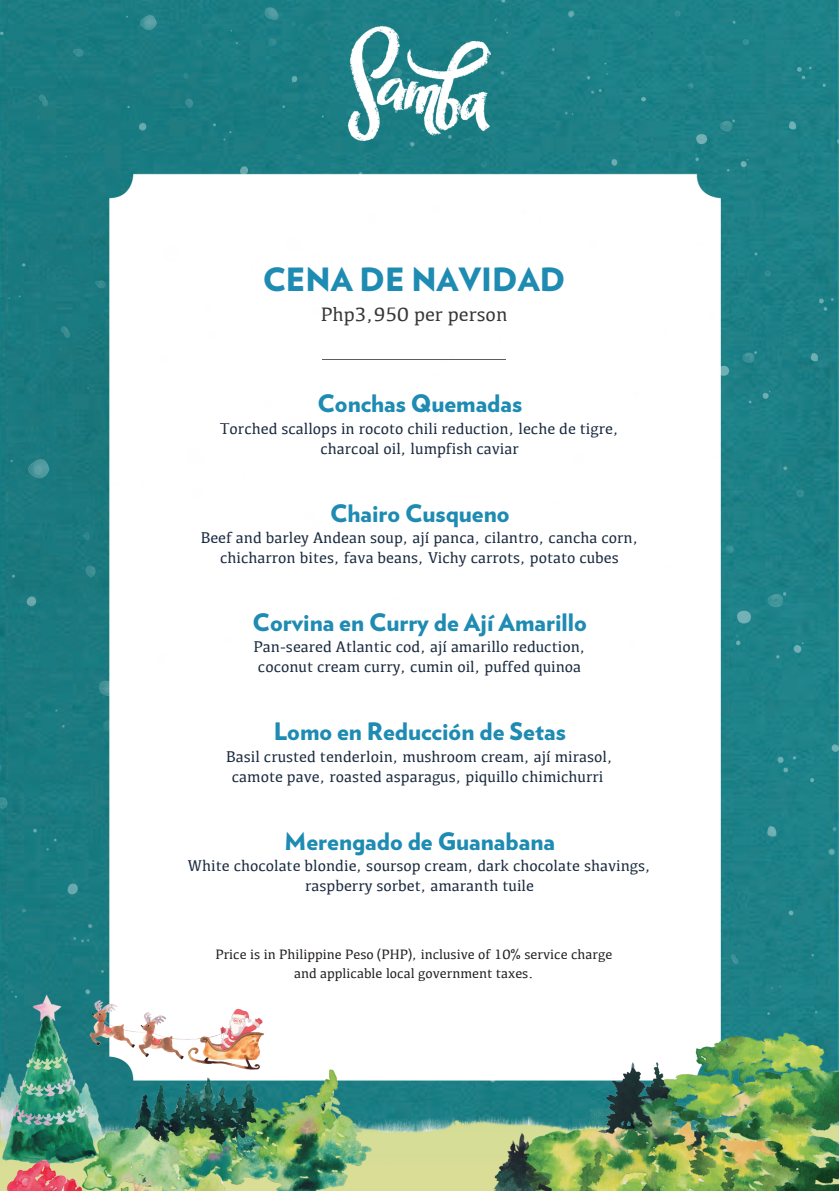
<style>
.page{position:relative;width:839px;height:1191px;background:#fff}
.page>*{position:absolute;margin:0;border:0;box-sizing:border-box;transform-origin:0 0}
.t1{font:900 32px "Verlag";color:#1e8bb2}
.t2{font:900 24px "Verlag";color:#1e8bb2}
.t3{font:20px "Kefa";color:#373737}
.t4{font:16px/20px "Kefa";color:#1a2a3f;text-align:center}
.t5{font:14px "Kefa";color:#231f20}
</style>
<div class="page">
<img style="left:0;top:0;width:838px;height:706px">
<img style="left:0;top:706px;width:838px;height:485px">
<img style="left:349px;top:27px;width:141px;height:114px">
<img style="left:323px;top:335px;width:183px;height:48px">
<p class="t1" style="left:263px;top:266px;width:304px">CENA DE NAVIDAD</p>
<p class="t3" style="left:321px;top:306px;width:188px">Php3,950 per person</p>
<p class="t2" style="left:317px;top:393px;width:206px">Conchas Quemadas</p>
<p class="t4" style="left:220px;top:420px;width:400px">Torched scallops in rocoto chili reduction, leche de tigre, charcoal oil, lumpfish caviar</p>
<p class="t2" style="left:330px;top:503px;width:181px">Chairo Cusqueno</p>
<p class="t4" style="left:201px;top:529px;width:439px">Beef and barley Andean soup, ají panca, cilantro, cancha corn, chicharron bites, fava beans, Vichy carrots, potato cubes</p>
<p class="t2" style="left:252px;top:612px;width:336px">Corvina en Curry de Ají Amarillo</p>
<p class="t4" style="left:254px;top:639px;width:333px;text-align:left">Pan-seared Atlantic cod, ají amarillo reduction, coconut cream curry, cumin oil, puffed quinoa</p>
<h1 class="t2" style="left:274px;top:721px;width:293px">Lomo en Reducción de Setas</h1>
<h1 class="t4" style="left:226px;top:748px;width:388px">Basil crusted tenderloin, mushroom cream, ají mirasol, camote pave, roasted asparagus, piquillo chimichurri</h1>
<p class="t2" style="left:284px;top:831px;width:272px">Merengado de Guanabana</p>
<p class="t4" style="left:188px;top:857px;width:464px">White chocolate blondie, soursop cream, dark chocolate shavings, raspberry sorbet, amaranth tuile</p>
<p class="t5" style="left:215px;top:949px;width:398px">Price is in Philippine Peso (PHP), inclusive of 10% service charge</p>
<p class="t5" style="left:294px;top:967px;width:241px">and applicable local government taxes.</p>
</div>
